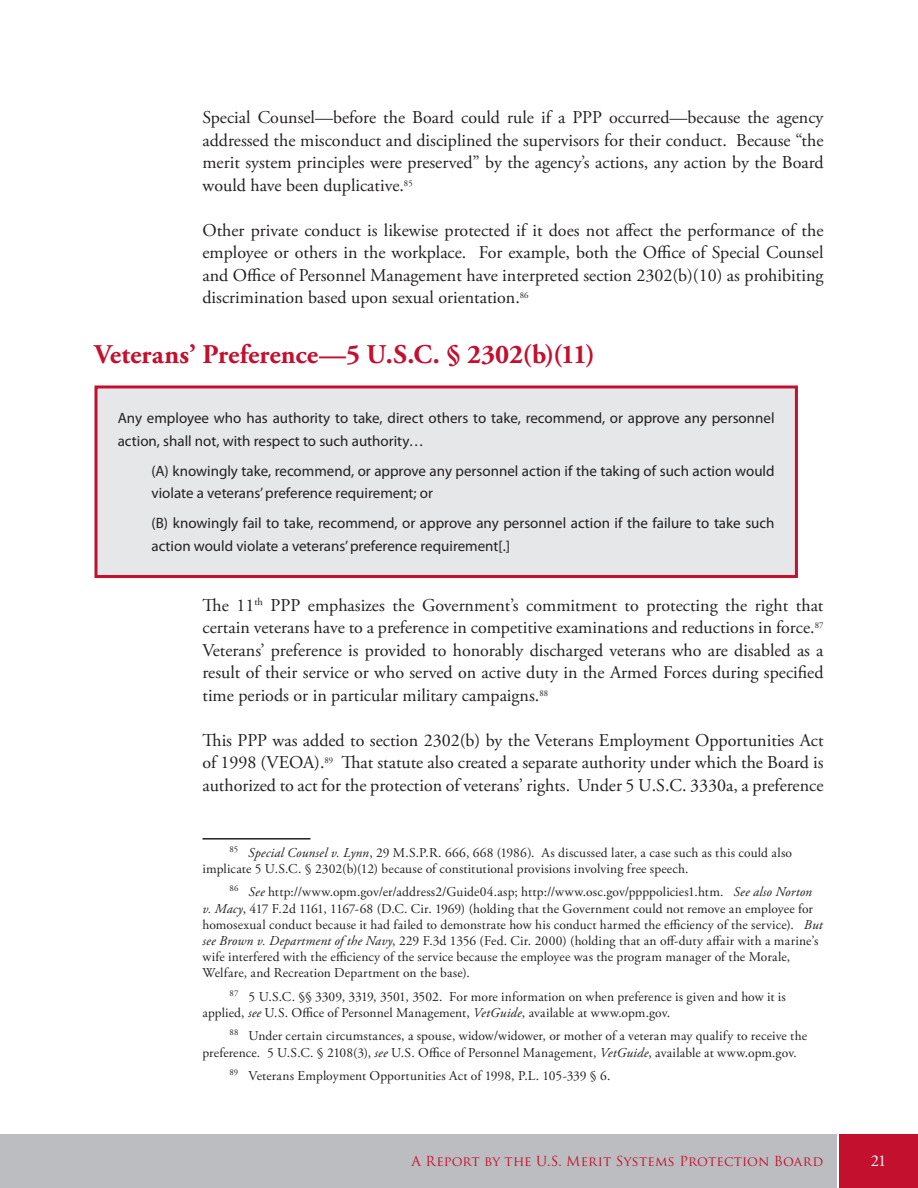
<style>
.page{position:relative;width:918px;height:1188px;background:#fff}
.page>*{position:absolute;margin:0;border:0;box-sizing:border-box;transform-origin:0 0}
.H2__TOC_Level_2{font:700 27px "Adobe Garamond Pro";color:#c3102f}
.Body_Text{font:18px/22.5px "Adobe Garamond Pro";color:#231f20;text-align:justify}
.t1{font:16.5px "Adobe Garamond Pro";color:#fff}
.t2{font:15px/22.5px "Myriad Pro";color:#231f20}
.Footnote_Text{font:13.5px/16.2px "Adobe Garamond Pro";letter-spacing:.01em;color:#231f20}
.t3{font:13.5px "Trajan Pro";letter-spacing:.005em;color:#c3102f}
.s1{font-style:italic}
</style>
<div class="page">
<div style="left:0;top:1134px;width:837px;height:54px;background:#bcbdc0"></div>
<div style="left:840px;top:1134px;width:78px;height:54px;background:#c3102f"></div>
<hr style="left:202px;top:838px;width:108px;height:2px;background:#231f20">
<div style="left:96px;top:387px;width:700px;height:190px;background:#e6e7e9"></div>
<div style="left:94px;top:385px;width:704px;height:193px;border:3px solid #c3102f"></div>
<p class="Body_Text" style="left:202px;top:107px;width:623px">Special Counsel—before the Board could rule if a PPP occurred—because the agency addressed the misconduct and disciplined the supervisors for their conduct. Because “the merit system principles were preserved” by the agency’s actions, any action by the Board would have been duplicative.<sup>85</sup></p>
<p class="Body_Text" style="left:202px;top:219px;width:622px">Other private conduct is likewise protected if it does not affect the performance of the employee or others in the workplace. For example, both the Office of Special Counsel and Office of Personnel Management have interpreted section 2302(b)(10) as prohibiting discrimination based upon sexual orientation.<sup>86</sup></p>
<p class="H2__TOC_Level_2" style="left:94px;top:339px;width:502px">Veterans’ Preference—5 U.S.C. § 2302(b)(11)</p>
<p class="t2" style="left:118px;top:406px;width:658px">Any employee who has authority to take, direct others to take, recommend, or approve any personnel action, shall not, with respect to such authority…</p>
<p class="t2" style="left:152px;top:459px;width:625px">(A) knowingly take, recommend, or approve any personnel action if the taking of such action would violate a veterans’ preference requirement; or</p>
<p class="t2" style="left:152px;top:511px;width:625px">(B) knowingly fail to take, recommend, or approve any personnel action if the failure to take such action would violate a veterans’ preference requirement[.]</p>
<p class="Body_Text" style="left:202px;top:594px;width:623px">The 11<sup>th</sup> PPP emphasizes the Government’s commitment to protecting the right that certain veterans have to a preference in competitive examinations and reductions in force.<sup>87<br></sup>Veterans’ preference is provided to honorably discharged veterans who are disabled as a result of their service or who served on active duty in the Armed Forces during specified time periods or in particular military campaigns.<sup>88</sup></p>
<p class="Body_Text" style="left:202px;top:729px;width:623px">This PPP was added to section 2302(b) by the Veterans Employment Opportunities Act of 1998 (VEOA).<sup>89</sup> That statute also created a separate authority under which the Board is authorized to act for the protection of veterans’ rights. Under 5 U.S.C. 3330a, a preference</p>
<p class="Footnote_Text" style="left:203px;top:845px;width:591px;text-indent:27px"><sup>85</sup> <span class="s1">Special Counsel v. Lynn</span>, 29 M.S.P.R. 666, 668 (1986). As discussed later, a case such as this could also implicate 5 U.S.C. § 2302(b)(12) because of constitutional provisions involving free speech.</p>
<p class="Footnote_Text" style="left:203px;top:884px;width:622px;text-indent:27px"><sup>86</sup> <span class="s1">See</span> http://www.opm.gov/er/address2/Guide04.asp; http://www.osc.gov/ppppolicies1.htm. <span class="s1">See also Norton v. Macy</span>, 417 F.2d 1161, 1167-68 (D.C. Cir. 1969) (holding that the Government could not remove an employee for homosexual conduct because it had failed to demonstrate how his conduct harmed the efficiency of the service). <span class="s1">But see Brown v. Department of the Navy</span>, 229 F.3d 1356 (Fed. Cir. 2000) (holding that an off-duty affair with a marine’s wife interfered with the efficiency of the service because the employee was the program manager of the Morale, Welfare, and Recreation Department on the base).</p>
<p class="Footnote_Text" style="left:202px;top:989px;width:585px;text-indent:27px"><sup>87</sup> 5 U.S.C. §§ 3309, 3319, 3501, 3502. For more information on when preference is given and how it is applied, <span class="s1">see</span> U.S. Office of Personnel Management, <span class="s1">VetGuide</span>, available at www.opm.gov.</p>
<p class="Footnote_Text" style="left:202px;top:1028px;width:606px;text-indent:27px"><sup>88</sup> Under certain circumstances, a spouse, widow/widower, or mother of a veteran may qualify to receive the preference. 5 U.S.C. § 2108(3), <span class="s1">see</span> U.S. Office of Personnel Management, <span class="s1">VetGuide</span>, available at www.opm.gov.</p>
<p class="Footnote_Text" style="left:230px;top:1068px;width:383px"><sup>89</sup> Veterans Employment Opportunities Act of 1998, P.L. 105-339 § 6.</p>
<p class="t3" style="left:412px;top:1152px;width:413px">A Report by the U.S. Merit Systems Protection Board</p>
<p class="t1" style="left:871px;top:1150px;width:17px">21</p>
</div>
